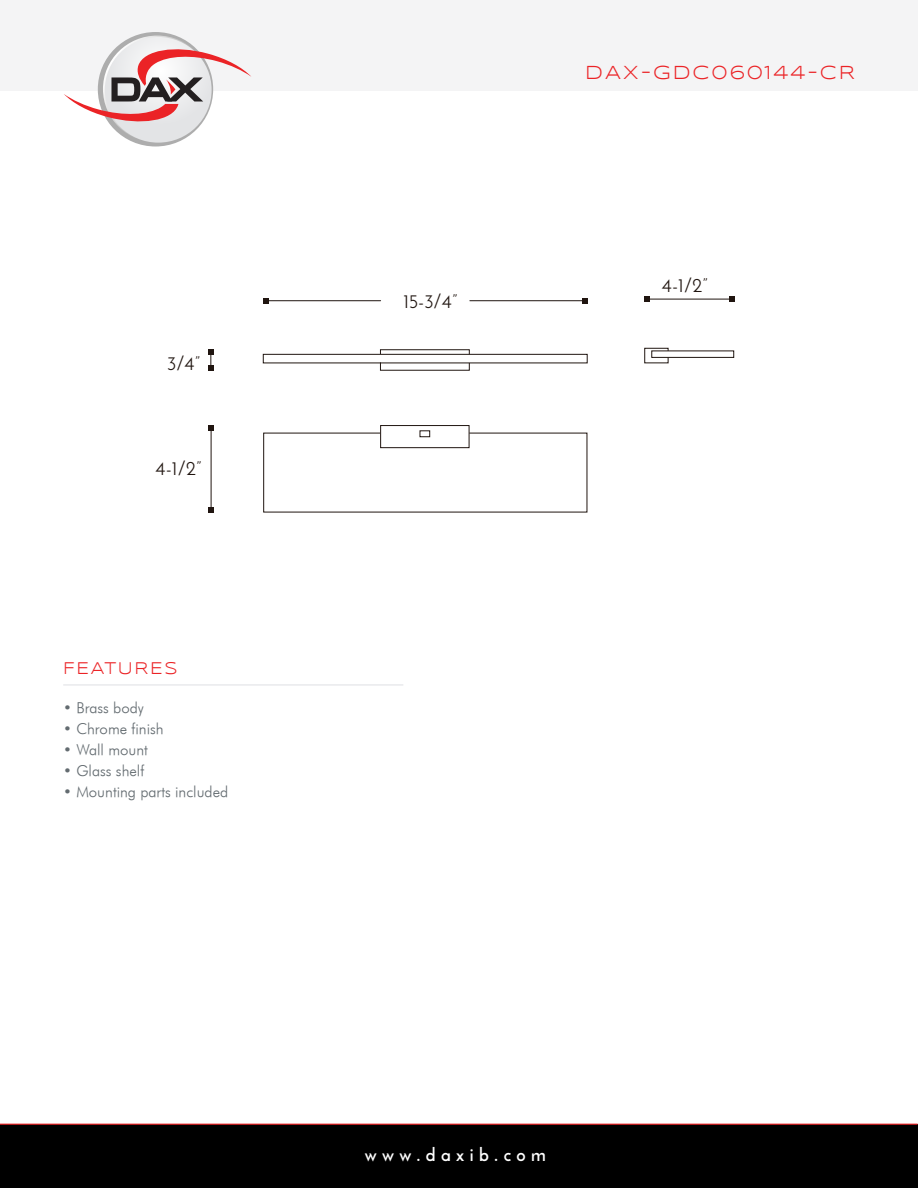
<style>
.page{position:relative;width:918px;height:1188px;background:#fff}
.page>*{position:absolute;margin:0;border:0;box-sizing:border-box;transform-origin:0 0}
.t1{font:19.5px "Josefin Sans";color:#201510}
.t2{font:19.5px "Syncopate";letter-spacing:.1em;color:#eb2326}
.t3{font:700 18px "Josefin Sans";letter-spacing:.3em;color:#fff}
.t4{font:17.55px "Syncopate";letter-spacing:.1em;color:#eb2326;scale:.96 1}
.t5{font:italic 15px "Futura";color:#636b70}
</style>
<div class="page">
<div style="left:0;top:0;width:918px;height:90px;background:#f4f4f5"></div>
<svg style="left:64px;top:36px;width:187px;height:107px"></svg>
<hr style="left:63px;top:684px;width:340px;height:2px;background:#e3e4e7">
<div style="left:0;top:1124px;width:918px;height:64px;background:#000"></div>
<hr style="left:0;top:1124px;width:918px;height:1px;background:#eb2326">
<svg style="left:263px;top:432px;width:325px;height:81px"></svg>
<div style="left:380px;top:425px;width:89px;height:23px;border:1px solid #201510"></div>
<div style="left:420px;top:430px;width:10px;height:7px;border:1px solid #201510"></div>
<div style="left:263px;top:354px;width:325px;height:9px;border:1px solid #201510"></div>
<div style="left:380px;top:349px;width:90px;height:6px;border:1px solid #201510"></div>
<svg style="left:380px;top:362px;width:90px;height:9px"></svg>
<div style="left:651px;top:351px;width:83px;height:7px;border:1px solid #201510"></div>
<svg style="left:644px;top:348px;width:25px;height:16px"></svg>
<hr style="left:266px;top:300px;width:115px;height:1px;background:#201510">
<hr style="left:470px;top:300px;width:115px;height:1px;background:#201510">
<svg style="left:263px;top:298px;width:6px;height:6px"></svg>
<svg style="left:582px;top:298px;width:6px;height:6px"></svg>
<hr style="left:647px;top:299px;width:85px;height:1px;background:#201510">
<svg style="left:644px;top:296px;width:6px;height:6px"></svg>
<svg style="left:729px;top:296px;width:5px;height:6px"></svg>
<svg style="left:208px;top:349px;width:6px;height:22px"></svg>
<hr style="left:211px;top:428px;width:1px;height:82px;background:#201510">
<svg style="left:208px;top:507px;width:6px;height:6px"></svg>
<svg style="left:208px;top:425px;width:6px;height:6px"></svg>
<h1 class="t1" style="left:167px;top:352px;width:35px">3/4”</h1>
<h1 class="t1" style="left:155px;top:457px;width:48px">4-1/2”</h1>
<p class="t4" style="left:63px;top:658px;width:121px">FEATURES</p>
<p class="t5" style="left:63px;top:698px;width:82px">• Brass body</p>
<p class="t5" style="left:63px;top:719px;width:102px">• Chrome finish</p>
<p class="t5" style="left:63px;top:740px;width:86px">• Wall mount</p>
<p class="t5" style="left:63px;top:761px;width:83px">• Glass shelf</p>
<p class="t5" style="left:63px;top:782px;width:167px">• Mounting parts included</p>
<h1 class="t1" style="left:403px;top:289px;width:56px">15-3/4”</h1>
<h1 class="t2" style="left:585px;top:61px;width:271px">DAX-GDC060144-CR</h1>
<h1 class="t1" style="left:662px;top:273px;width:48px">4-1/2”</h1>
<p class="t3" style="left:365px;top:1144px;width:182px">www.daxib.com</p>
</div>
